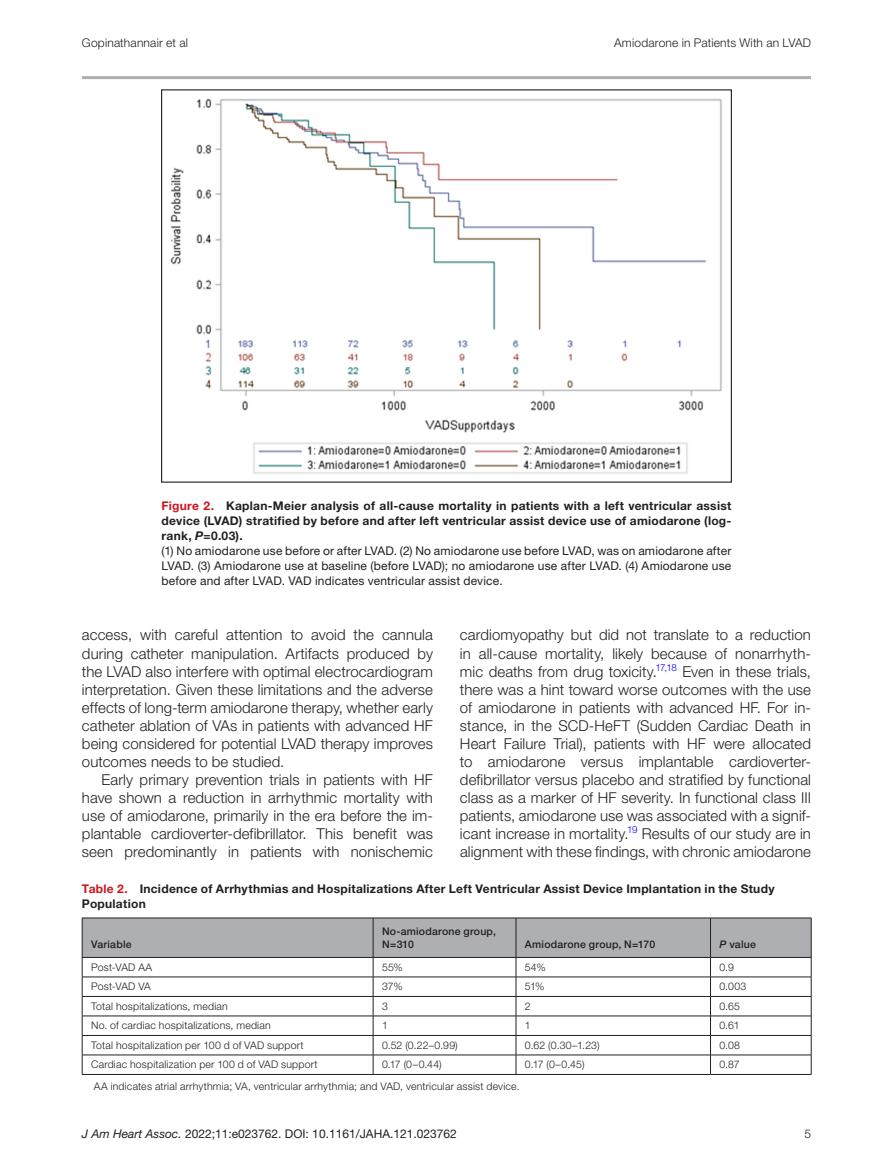
<style>
.page{position:relative;width:893px;height:1174px;background:#fff}
.page>*{position:absolute;margin:0;border:0;box-sizing:border-box;transform-origin:0 0}
.t1{font:300 15px/18px "Helvetica Neue LT Std";letter-spacing:.005em;color:#231f20;text-align:justify}
.t2{font:12px/15px "Helvetica Neue LT Std";letter-spacing:.01em;color:#231f20}
.t3{font:700 12px/15px "Helvetica Neue LT Std";letter-spacing:.025em;color:#231f20}
.t4{font:300 12px "Helvetica Neue LT Std";letter-spacing:.015em;color:#231f20}
.t5{font:300 10.5px "Helvetica Neue LT Std";letter-spacing:.02em;color:#231f20}
.t6{font:500 10.5px/13.5px "Helvetica Neue LT Std";letter-spacing:.02em;color:#231f20}
.s1{font-weight:700;color:#cd151d}
.s2{font-weight:700}
.s3{font-weight:700;font-style:italic}
.s4{color:#cd151d}
.s5{font-style:italic}
</style>
<div class="page">
<img style="left:170px;top:99px;width:552px;height:375px">
<hr style="left:82px;top:917px;width:291px;height:1px;background:#231f20">
<hr style="left:373px;top:917px;width:143px;height:1px;background:#231f20">
<hr style="left:516px;top:917px;width:194px;height:1px;background:#231f20">
<hr style="left:710px;top:917px;width:101px;height:1px;background:#231f20">
<hr style="left:82px;top:1074px;width:291px;height:1px;background:#231f20">
<hr style="left:373px;top:1074px;width:143px;height:1px;background:#231f20">
<hr style="left:516px;top:1074px;width:194px;height:1px;background:#231f20">
<svg style="left:82px;top:918px;width:730px;height:156px"></svg>
<hr style="left:710px;top:1074px;width:101px;height:1px;background:#231f20">
<hr style="left:82px;top:76px;width:729px;height:3px;background:#aeafb3">
<p class="t4" style="left:82px;top:35px;width:108px">Gopinathannair et al</p>
<p class="t4" style="left:614px;top:35px;width:198px">Amiodarone in Patients With an LVAD</p>
<p class="t2" style="left:162px;top:498px;width:571px"><span class="s1">Figure 2.</span> <span class="s2">Kaplan-Meier analysis of all-cause mortality in patients with a left ventricular assist device (LVAD) stratified by before and after left ventricular assist device use of amiodarone (log&shy;rank,</span> <span class="s3">P</span><span class="s2">=0.03).<br></span>(1) No amiodarone use before or after LVAD. (2) No amiodarone use before LVAD, was on amiodarone after LVAD. (3) Amiodarone use at baseline (before LVAD); no amiodarone use after LVAD. (4) Amiodarone use before and after LVAD. VAD indicates ventricular assist device.</p>
<p class="t1" style="left:82px;top:626px;width:353px">access, with careful attention to avoid the cannula during catheter manipulation. Artifacts produced by the LVAD also interfere with optimal electrocardiogram interpretation. Given these limitations and the adverse effects of long-term amiodarone therapy, whether early catheter ablation of VAs in patients with advanced HF being considered for potential LVAD therapy improves outcomes needs to be studied.</p>
<p class="t1" style="left:82px;top:770px;width:353px;text-indent:20px">Early primary prevention trials in patients with HF have shown a reduction in arrhythmic mortality with use of amiodarone, primarily in the era before the im&shy;plantable cardioverter-defibrillator. This benefit was seen predominantly in patients with nonischemic</p>
<p class="t1" style="left:460px;top:626px;width:353px">cardiomyopathy but did not translate to a reduction in all-cause mortality, likely because of nonarrhyth&shy;mic deaths from drug toxicity.<sup>17,18</sup> Even in these trials, there was a hint toward worse outcomes with the use of amiodarone in patients with advanced HF. For in&shy;stance, in the SCD-HeFT (Sudden Cardiac Death in Heart Failure Trial), patients with HF were allocated to amiodarone versus implantable cardioverter&shy;defibrillator versus placebo and stratified by functional class as a marker of HF severity. In functional class III patients, amiodarone use was associated with a signif&shy;icant increase in mortality.<sup>19</sup> Results of our study are in alignment with these findings, with chronic amiodarone</p>
<p class="t3" style="left:82px;top:881px;width:694px"><span class="s4">Table 2.</span> Incidence of Arrhythmias and Hospitalizations After Left Ventricular Assist Device Implantation in the Study<br>Population</p>
<p class="t6" style="left:91px;top:937px;width:42px">Variable</p>
<p class="t6" style="left:382px;top:924px;width:115px">No-amiodarone group,<br>N=310</p>
<p class="t6" style="left:525px;top:937px;width:132px">Amiodarone group, N=170</p>
<p class="t6" style="left:719px;top:937px;width:38px"><span class="s5">P</span> value</p>
<p class="t5" style="left:91px;top:960px;width:63px">Post-VAD AA</p>
<p class="t5" style="left:382px;top:960px;width:22px">55%</p>
<p class="t5" style="left:525px;top:960px;width:22px">54%</p>
<p class="t5" style="left:719px;top:960px;width:16px">0.9</p>
<p class="t5" style="left:91px;top:980px;width:61px">Post-VAD VA</p>
<p class="t5" style="left:382px;top:980px;width:22px">37%</p>
<p class="t5" style="left:525px;top:980px;width:21px">51%</p>
<p class="t5" style="left:719px;top:980px;width:28px">0.003</p>
<p class="t5" style="left:91px;top:999px;width:138px">Total hospitalizations, median</p>
<p class="t5" style="left:382px;top:999px;width:7px">3</p>
<p class="t5" style="left:525px;top:999px;width:7px">2</p>
<p class="t5" style="left:719px;top:999px;width:22px">0.65</p>
<p class="t5" style="left:91px;top:1019px;width:181px">No. of cardiac hospitalizations, median</p>
<p class="t5" style="left:382px;top:1019px;width:7px">1</p>
<p class="t5" style="left:525px;top:1019px;width:7px">1</p>
<p class="t5" style="left:719px;top:1019px;width:22px">0.61</p>
<p class="t5" style="left:91px;top:1038px;width:214px">Total hospitalization per 100 d of VAD support</p>
<p class="t5" style="left:382px;top:1038px;width:77px">0.52 (0.22–0.99)</p>
<p class="t5" style="left:525px;top:1038px;width:76px">0.62 (0.30–1.23)</p>
<p class="t5" style="left:719px;top:1038px;width:22px">0.08</p>
<p class="t5" style="left:91px;top:1058px;width:228px">Cardiac hospitalization per 100 d of VAD support</p>
<p class="t5" style="left:382px;top:1058px;width:61px">0.17 (0–0.44)</p>
<p class="t5" style="left:525px;top:1058px;width:61px">0.17 (0–0.45)</p>
<p class="t5" style="left:719px;top:1058px;width:22px">0.87</p>
<p class="t5" style="left:94px;top:1080px;width:427px">AA indicates atrial arrhythmia; VA, ventricular arrhythmia; and VAD, ventricular assist device.</p>
<p class="t2" style="left:82px;top:1126px;width:376px"><span class="s5">J Am Heart Assoc.</span> 2022;11:e023762. DOI: 10.1161/JAHA.121.023762</p>
<p class="t4" style="left:804px;top:1126px;width:8px">5</p>
</div>
